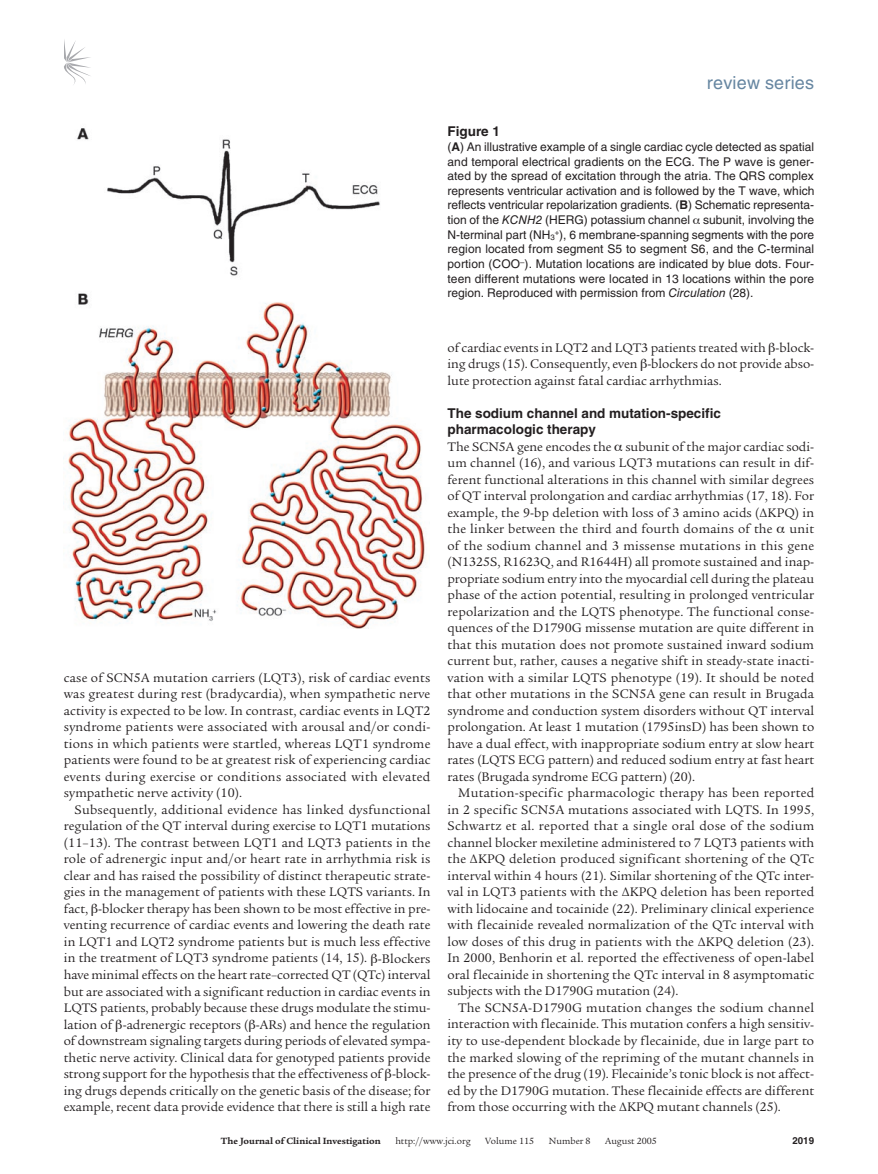
<style>
.page{position:relative;width:878px;height:1174px;background:#fff}
.page>*{position:absolute;margin:0;border:0;box-sizing:border-box;transform-origin:0 0}
.t1{font:18px "Helvetica LT Std";letter-spacing:.01em;color:#6686a1}
.t2{font:13.5px/16.5px "Legacy Serif Std";color:#231f20;text-align:justify}
.t3{font:700 13.5px/16.5px "Helvetica LT Std";color:#231f20}
.t4{font:12px/14.7px "Helvetica LT Std";color:#231f20;text-align:justify}
.t5{font:9.75px "Legacy Serif Std";color:#231f20}
.t6{font:700 9.75px "Legacy Serif Std";color:#231f20}
.t7{font:700 9.75px "Helvetica LT Std";color:#231f20}
.s1{font-weight:700}
.s2{font-style:italic}
</style>
<div class="page">
<svg style="left:64px;top:39px;width:27px;height:46px"></svg>
<img style="left:67px;top:128px;width:358px;height:500px">
<h1 class="t1" style="left:707px;top:72px;width:109px">review series</h1>
<p class="t2" style="left:64px;top:669px;width:368px">case of SCN5A mutation carriers (LQT3), risk of cardiac events was greatest during rest (bradycardia), when sympathetic nerve activity is expected to be low. In contrast, cardiac events in LQT2 syndrome patients were associated with arousal and/or condi&shy;tions in which patients were startled, whereas LQT1 syndrome patients were found to be at greatest risk of experiencing cardiac events during exercise or conditions associated with elevated sympathetic nerve activity (10).</p>
<p class="t2" style="left:64px;top:801px;width:368px;text-indent:11px">Subsequently, additional evidence has linked dysfunctional regulation of the QT interval during exercise to LQT1 mutations (11–13). The contrast between LQT1 and LQT3 patients in the role of adrenergic input and/or heart rate in arrhythmia risk is clear and has raised the possibility of distinct therapeutic strate&shy;gies in the management of patients with these LQTS variants. In fact, -blocker therapy has been shown to be most effective in pre&shy;venting recurrence of cardiac events and lowering the death rate in LQT1 and LQT2 syndrome patients but is much less effective in the treatment of LQT3 syndrome patients (14, 15). -Blockers have minimal effects on the heart rate–corrected QT (QTc) interval but are associated with a significant reduction in cardiac events in LQTS patients, probably because these drugs modulate the stimu&shy;lation of -adrenergic receptors ( -ARs) and hence the regulation of downstream signaling targets during periods of elevated sympa&shy;thetic nerve activity. Clinical data for genotyped patients provide strong support for the hypothesis that the effectiveness of -block&shy;ing drugs depends critically on the genetic basis of the disease; for example, recent data provide evidence that there is still a high rate</p>
<p class="t3" style="left:447px;top:123px;width:54px">Figure 1</p>
<p class="t4" style="left:447px;top:139px;width:368px">(<span class="s1">A</span>) An illustrative example of a single cardiac cycle detected as spatial and temporal electrical gradients on the ECG. The P wave is gener&shy;ated by the spread of excitation through the atria. The QRS complex represents ventricular activation and is followed by the T wave, which reflects ventricular repolarization gradients. (<span class="s1">B</span>) Schematic representa&shy;tion of the <span class="s2">KCNH2</span> (HERG) potassium channel subunit, involving the N-terminal part (NH<sub>3</sub><sup>+</sup>), 6 membrane-spanning segments with the pore region located from segment S5 to segment S6, and the C-terminal portion (COO<sup>–</sup>). Mutation locations are indicated by blue dots. Four&shy;teen different mutations were located in 13 locations within the pore region. Reproduced with permission from <span class="s2">Circulation</span> (28).</p>
<p class="t2" style="left:447px;top:339px;width:368px">of cardiac events in LQT2 and LQT3 patients treated with -block&shy;ing drugs (15). Consequently, even -blockers do not provide abso&shy;lute protection against fatal cardiac arrhythmias.</p>
<p class="t3" style="left:447px;top:404px;width:275px">The sodium channel and mutation-specific pharmacologic therapy</p>
<p class="t2" style="left:447px;top:438px;width:368px">The SCN5A gene encodes the subunit of the major cardiac sodi&shy;um channel (16), and various LQT3 mutations can result in dif&shy;ferent functional alterations in this channel with similar degrees of QT interval prolongation and cardiac arrhythmias (17, 18). For example, the 9-bp deletion with loss of 3 amino acids (∆KPQ) in the linker between the third and fourth domains of the</p>
<p class="t2" style="left:447px;top:521px;width:368px;text-indent:342px">unit of the sodium channel and 3 missense mutations in this gene (N1325S, R1623Q, and R1644H) all promote sustained and inap&shy;propriate sodium entry into the myocardial cell during the plateau phase of the action potential, resulting in prolonged ventricular repolarization and the LQTS phenotype. The functional conse&shy;quences of the D1790G missense mutation are quite different in that this mutation does not promote sustained inward sodium current but, rather, causes a negative shift in steady-state inacti&shy;vation with a similar LQTS phenotype (19). It should be noted that other mutations in the SCN5A gene can result in Brugada syndrome and conduction system disorders without QT interval prolongation. At least 1 mutation (1795insD) has been shown to have a dual effect, with inappropriate sodium entry at slow heart rates (LQTS ECG pattern) and reduced sodium entry at fast heart rates (Brugada syndrome ECG pattern) (20).</p>
<p class="t2" style="left:447px;top:785px;width:368px;text-indent:11px">Mutation-specific pharmacologic therapy has been reported in 2 specific SCN5A mutations associated with LQTS. In 1995, Schwartz et al. reported that a single oral dose of the sodium channel blocker mexiletine administered to 7 LQT3 patients with the ∆KPQ deletion produced significant shortening of the QTc interval within 4 hours (21). Similar shortening of the QTc inter&shy;val in LQT3 patients with the ∆KPQ deletion has been reported with lidocaine and tocainide (22). Preliminary clinical experience with flecainide revealed normalization of the QTc interval with low doses of this drug in patients with the ∆KPQ deletion (23).<br>In 2000, Benhorin et al. reported the effectiveness of open-label oral flecainide in shortening the QTc interval in 8 asymptomatic subjects with the D1790G mutation (24).</p>
<p class="t2" style="left:447px;top:999px;width:368px;text-indent:11px">The SCN5A-D1790G mutation changes the sodium channel interaction with flecainide. This mutation confers a high sensitiv&shy;ity to use-dependent blockade by flecainide, due in large part to the marked slowing of the repriming of the mutant channels in the presence of the drug (19). Flecainide’s tonic block is not affect&shy;ed by the D1790G mutation. These flecainide effects are different from those occurring with the ∆KPQ mutant channels (25).</p>
<p class="t6" style="left:221px;top:1135px;width:161px">The Journal of Clinical Investigation</p>
<p class="t5" style="left:395px;top:1135px;width:77px">http://www.jci.org</p>
<p class="t5" style="left:485px;top:1135px;width:50px">Volume 115</p>
<p class="t5" style="left:549px;top:1135px;width:43px">Number 8</p>
<p class="t5" style="left:605px;top:1135px;width:53px">August 2005</p>
<p class="t7" style="left:792px;top:1134px;width:23px">2019</p>
</div>
